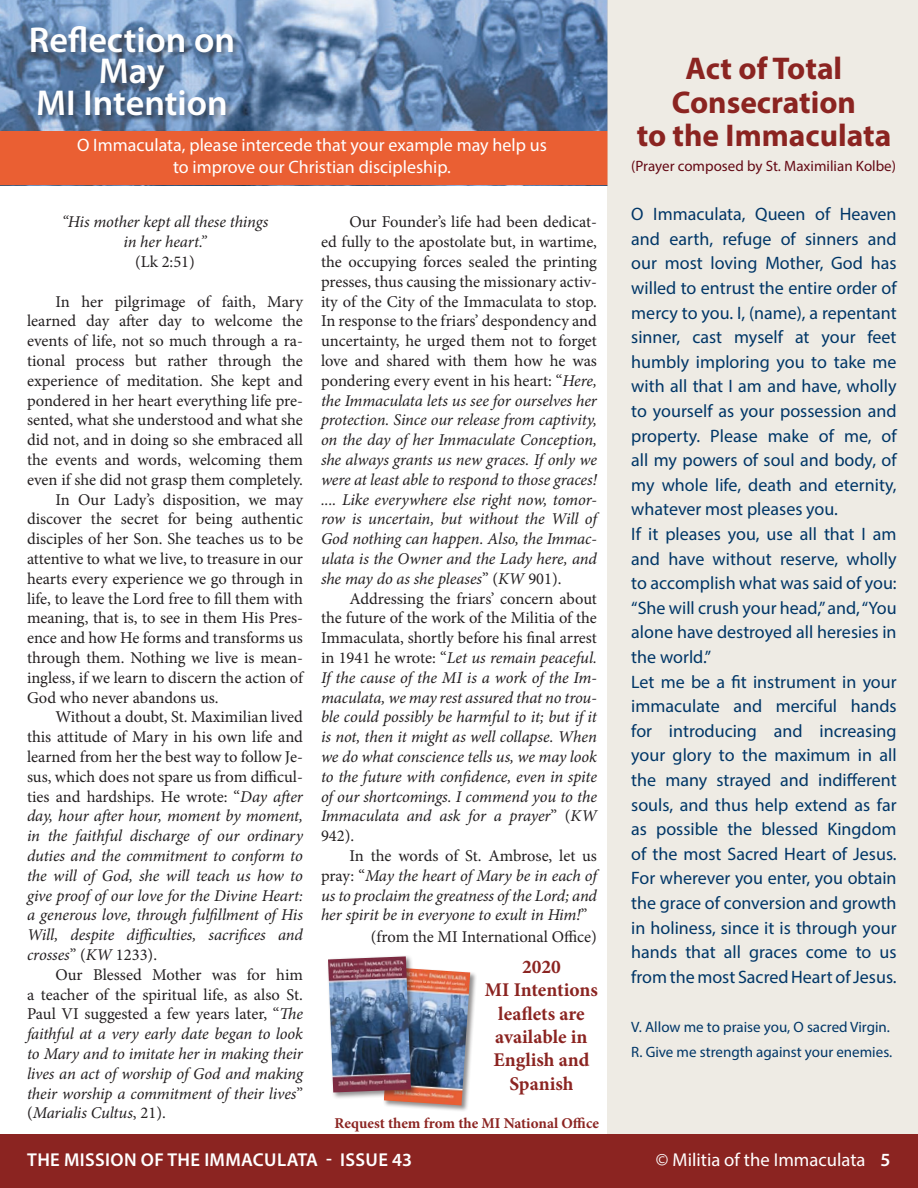
<style>
.page{position:relative;width:918px;height:1188px;background:#fff}
.page>*{position:absolute;margin:0;border:0;box-sizing:border-box;transform-origin:0 0}
.t1{font:600 36.15px "Myriad Pro";color:#fff}
.t2{font:700 31.5px/33.6px "Myriad Pro";color:#8b2421;text-align:center}
.body{font:700 19.5px/23.2px "Minion Pro";color:#8b2421;text-align:center}
.t3{font:600 18.6px "Myriad Pro";letter-spacing:.02em;color:#fff}
.t4{font:18.6px "Myriad Pro";color:#fff}
.t5{font:18px/24.6px "Myriad Pro";color:#003667;text-align:justify}
.t6{font:18px "Myriad Pro";color:#fff}
.body-2{font:italic 16.5px/19.8px "Minion Pro";letter-spacing:-.01em;color:#231f20;text-align:justify}
.body-3{font:16.5px/19.8px "Minion Pro";color:#231f20;text-align:justify}
.t7{font:15px "Myriad Pro";color:#003667}
.t8{font:15px "Myriad Pro";color:#640914}
.body-4{font:700 15px "Minion Pro";color:#8b2421}
.s1{font-style:normal}
.s2{font-weight:600}
</style>
<div class="page">
<div style="left:0;top:1134px;width:918px;height:54px;background:#8b2421"></div>
<img style="left:0;top:0;width:608px;height:132px">
<div style="left:0;top:132px;width:608px;height:53px;background:#ea5f33"></div>
<div style="left:30px;top:25px;width:210px;height:98px;background:#231f20;opacity:.47"></div>
<div style="left:608px;top:0;width:310px;height:1134px;background:#eeebe4"></div>
<div style="left:383px;top:966px;width:94px;height:146px;background:#231f20;opacity:.5"></div>
<img style="left:384px;top:967px;width:86px;height:138px">
<div style="left:327px;top:955px;width:92px;height:145px;background:#231f20;opacity:.51"></div>
<img style="left:328px;top:956px;width:83px;height:136px">
<p class="t1" style="left:29px;top:17px;width:208px">Reflection on</p>
<p class="t1" style="left:99px;top:48px;width:68px">May</p>
<p class="t1" style="left:36px;top:80px;width:193px">MI Intention</p>
<p class="t6" style="left:77px;top:134px;width:471px">O Immaculata, please intercede that your example may help us</p>
<p class="t6" style="left:173px;top:156px;width:279px">to improve our Christian discipleship.</p>
<p class="body-2" style="left:62px;top:212px;width:208px">“His mother kept all these things</p>
<p class="body-2" style="left:123px;top:232px;width:85px">in her heart.”</p>
<p class="body-3" style="left:135px;top:252px;width:61px">(Lk 2:51)</p>
<p class="body-3" style="left:27px;top:291px;width:278px;text-indent:28px">In her pilgrimage of faith, Mary learned day after day to welcome the events of life, not so much through a ra&shy;tional process but rather through the experience of meditation. She kept and pondered in her heart everything life pre&shy;sented, what she understood and what she did not, and in doing so she embraced all the events and words, welcoming them even if she did not grasp them completely.</p>
<p class="body-3" style="left:27px;top:489px;width:278px;text-indent:28px">In Our Lady’s disposition, we may discover the secret for being authentic disciples of her Son. She teaches us to be attentive to what we live, to treasure in our hearts every experience we go through in life, to leave the Lord free to fill them with meaning, that is, to see in them His Pres&shy;ence and how He forms and transforms us through them. Nothing we live is mean&shy;ingless, if we learn to discern the action of God who never abandons us.</p>
<p class="body-2" style="left:27px;top:707px;width:278px;text-indent:28px"><span class="s1">Without a doubt, St. Maximilian lived this attitude of Mary in his own life and learned from her the best way to follow Je&shy;sus, which does not spare us from difficul&shy;ties and hardships. He wrote: “</span>Day after day, hour after hour, moment by moment, in the faithful discharge of our ordinary duties and the commitment to conform to the will of God, she will teach us how to give proof of our love for the Divine Heart: a generous love, through fulfillment of His Will, despite difficulties, sacrifices and crosses<span class="s1">” (</span>KW <span class="s1">1233).</span></p>
<p class="body-2" style="left:27px;top:965px;width:278px;text-indent:28px"><span class="s1">Our Blessed Mother was for him a teacher of the spiritual life, as also St.<br>Paul VI suggested a few years later, “</span>The faithful at a very early date began to look to Mary and to imitate her in making their lives an act of worship of God and making their worship a commitment of their lives<span class="s1">” (</span>Marialis Cultus<span class="s1">, 21).</span></p>
<p class="body-2" style="left:321px;top:212px;width:278px;text-indent:28px"><span class="s1">Our Founder’s life had been dedicat&shy;ed fully to the apostolate but, in wartime, the occupying forces sealed the printing presses, thus causing the missionary activ&shy;ity of the City of the Immaculata to stop.<br>In response to the friars’ despondency and uncertainty, he urged them not to forget love and shared with them how he was pondering every event in his heart: “</span>Here, the Immaculata lets us see for ourselves her protection. Since our release from captivity, on the day of her Immaculate Conception, she always grants us new graces. If only we were at least able to respond to those graces! .... Like everywhere else right now, tomor&shy;row is uncertain, but without the Will of God nothing can happen. Also, the Immac&shy;ulata is the Owner and the Lady here, and she may do as she pleases<span class="s1">” (</span>KW <span class="s1">901).</span></p>
<p class="body-2" style="left:321px;top:588px;width:278px;text-indent:28px"><span class="s1">Addressing the friars’ concern about the future of the work of the Militia of the Immaculata, shortly before his final arrest in 1941 he wrote: “</span>Let us remain peaceful.<br>If the cause of the MI is a work of the Im&shy;maculata, we may rest assured that no trou&shy;ble could possibly be harmful to it; but if it is not, then it might as well collapse. When we do what conscience tells us, we may look to the future with confidence, even in spite of our shortcomings. I commend you to the Immaculata and ask for a prayer<span class="s1">” (</span>KW <span class="s1">942).</span></p>
<p class="body-2" style="left:321px;top:846px;width:278px;text-indent:28px"><span class="s1">In the words of St. Ambrose, let us pray: “</span>May the heart of Mary be in each of us to proclaim the greatness of the Lord; and her spirit be in everyone to exult in Him!<span class="s1">”</span></p>
<p class="body-3" style="left:371px;top:927px;width:228px">(from the MI International Office)</p>
<p class="body" style="left:485px;top:955px;width:115px">2020<br>MI Intentions leaflets are available in<br>English and<br>Spanish</p>
<p class="body-4" style="left:335px;top:1112px;width:266px">Request them from the MI National Office</p>
<p class="t2" style="left:672px;top:51px;width:186px">Act of Total<br>Consecration</p>
<p class="t2" style="left:637px;top:118px;width:256px">to the Immaculata</p>
<p class="t8" style="left:631px;top:157px;width:266px">(Prayer composed by St. Maximilian Kolbe)</p>
<p class="t5" style="left:631px;top:202px;width:267px">O Immaculata, Queen of Heaven and earth, refuge of sinners and our most loving Mother, God has willed to entrust the entire order of mercy to you. I, (name), a repentant sinner, cast myself at your feet humbly imploring you to take me with all that I am and have, wholly to yourself as your possession and property. Please make of me, of all my powers of soul and body, of my whole life, death and eternity, whatever most pleases you.</p>
<p class="t5" style="left:631px;top:521px;width:267px">If it pleases you, use all that I am and have without reserve, wholly to accomplish what was said of you: “She will crush your head,” and, “You alone have destroyed all heresies in the world.”</p>
<p class="t5" style="left:631px;top:669px;width:267px">Let me be a fit instrument in your immaculate and merciful hands for introducing and increasing your glory to the maximum in all the many strayed and indifferent souls, and thus help extend as far as possible the blessed Kingdom of the most Sacred Heart of Jesus.<br>For wherever you enter, you obtain the grace of conversion and growth in holiness, since it is through your hands that all graces come to us from the most Sacred Heart of Jesus.</p>
<p class="t7" style="left:631px;top:1018px;width:260px">V. Allow me to praise you, O sacred Virgin.</p>
<p class="t7" style="left:631px;top:1042px;width:262px">R. Give me strength against your enemies.</p>
<p class="t3" style="left:27px;top:1148px;width:386px">THE MISSION OF THE IMMACULATA - ISSUE 43</p>
<p class="t4" style="left:656px;top:1148px;width:236px">© Militia of the Immaculata <span class="s2">5</span></p>
</div>
